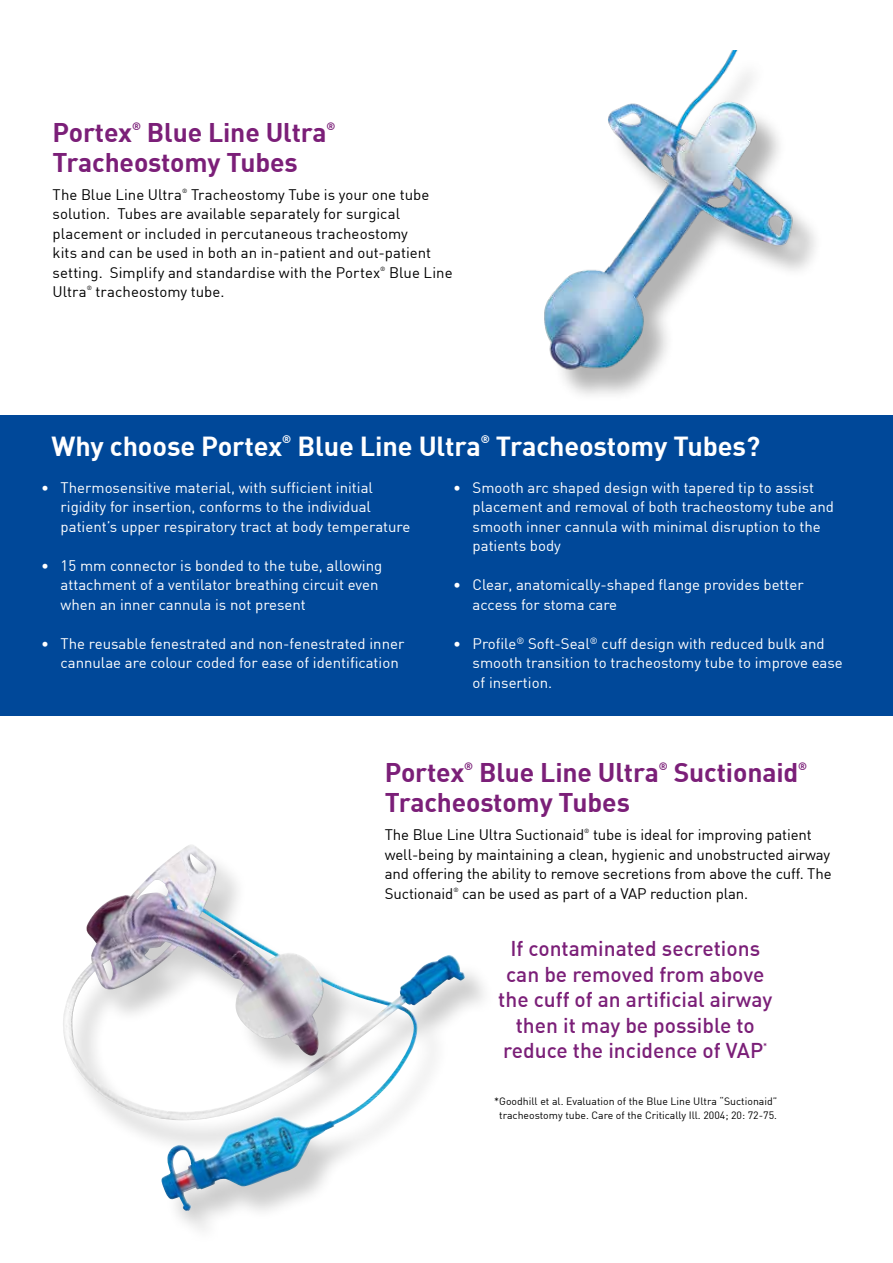
<style>
.page{position:relative;width:893px;height:1263px;background:#fff}
.page>*{position:absolute;margin:0;border:0;box-sizing:border-box;transform-origin:0 0}
.t1{font:700 27px "DIN";letter-spacing:-.005em;color:#fff}
.t2{font:700 26.4px "DIN";letter-spacing:-.005em;color:#7b1f78}
.t3{font:500 21px/25.5px "DIN";color:#7b1f78;text-align:center}
.t4{font:15px/19.5px "DIN";color:#fff}
.t5{font:15px/19.5px "DIN";letter-spacing:-.005em;color:#000}
.t6{font:700 10.8px "DIN";color:#fff}
.t7{font:700 10.65px "DIN";color:#7b1f78}
.t8{font:10.5px/13.5px "DIN";color:#000;text-align:center}
.t9{font:500 8.4px "DIN";color:#7b1f78}
.t10{font:6px "DIN";color:#000}
</style>
<div class="page">
<div style="left:65px;top:850px;width:432px;height:395px;background:#000;opacity:.2"></div>
<img style="left:63px;top:845px;width:369px;height:366px">
<img style="left:544px;top:51px;width:272px;height:344px">
<div style="left:0;top:415px;width:893px;height:301px;background:#004899"></div>
<h2 class="t2" style="left:53px;top:115px;width:81px">Portex</h2>
<p class="t7" style="left:132px;top:119px;width:10px">®</p>
<h2 class="t2" style="left:147px;top:115px;width:181px">Blue Line Ultra</h2>
<p class="t7" style="left:327px;top:119px;width:10px">®</p>
<h2 class="t2" style="left:53px;top:145px;width:247px">Tracheostomy Tubes</h2>
<p class="t5" style="left:53px;top:184px;width:131px">The Blue Line Ultra</p>
<p class="t10" style="left:182px;top:187px;width:7px">®</p>
<p class="t5" style="left:53px;top:184px;width:380px;text-indent:138px">Tracheostomy Tube is your one tube solution. Tubes are available separately for surgical placement or included in percutaneous tracheostomy kits and can be used in both an in-patient and out-patient setting. Simplify and standardise with the Portex</p>
<p class="t10" style="left:380px;top:265px;width:7px">®</p>
<p class="t5" style="left:389px;top:262px;width:65px">Blue Line</p>
<p class="t5" style="left:53px;top:282px;width:36px">Ultra</p>
<p class="t10" style="left:87px;top:284px;width:7px">®</p>
<p class="t5" style="left:96px;top:282px;width:130px">tracheostomy tube.</p>
<h1 class="t1" style="left:52px;top:428px;width:232px">Why choose Portex</h1>
<p class="t6" style="left:282px;top:432px;width:11px">®</p>
<h1 class="t1" style="left:297px;top:428px;width:185px">Blue Line Ultra</h1>
<p class="t6" style="left:481px;top:432px;width:11px">®</p>
<h1 class="t1" style="left:496px;top:428px;width:266px">Tracheostomy Tubes?</h1>
<p class="t4" style="left:61px;top:477px;width:351px;text-indent:-20px">• Thermosensitive material, with sufficient initial rigidity for insertion, conforms to the individual patient’s upper respiratory tract at body temperature</p>
<p class="t4" style="left:61px;top:555px;width:323px;text-indent:-20px">• 15 mm connector is bonded to the tube, allowing attachment of a ventilator breathing circuit even when an inner cannula is not present</p>
<p class="t4" style="left:61px;top:633px;width:345px;text-indent:-20px">• The reusable fenestrated and non-fenestrated inner cannulae are colour coded for ease of identification</p>
<p class="t4" style="left:473px;top:477px;width:363px;text-indent:-20px">• Smooth arc shaped design with tapered tip to assist placement and removal of both tracheostomy tube and smooth inner cannula with minimal disruption to the patients body</p>
<p class="t4" style="left:473px;top:575px;width:333px;text-indent:-20px">• Clear, anatomically-shaped flange provides better access for stoma care</p>
<p class="t4" style="left:473px;top:633px;width:372px;text-indent:-20px">• Profile<sup>®</sup> Soft-Seal<sup>®</sup> cuff design with reduced bulk and smooth transition to tracheostomy tube to improve ease of insertion.</p>
<h2 class="t2" style="left:385px;top:755px;width:81px">Portex</h2>
<p class="t7" style="left:464px;top:760px;width:10px">®</p>
<h2 class="t2" style="left:479px;top:755px;width:181px">Blue Line Ultra</h2>
<p class="t7" style="left:659px;top:760px;width:10px">®</p>
<h2 class="t2" style="left:674px;top:755px;width:126px">Suctionaid</h2>
<p class="t7" style="left:798px;top:760px;width:10px">®</p>
<h2 class="t2" style="left:385px;top:785px;width:247px">Tracheostomy Tubes</h2>
<p class="t5" style="left:385px;top:825px;width:201px">The Blue Line Ultra Suctionaid</p>
<p class="t10" style="left:584px;top:827px;width:7px">®</p>
<p class="t5" style="left:385px;top:825px;width:448px;text-indent:208px">tube is ideal for improving patient well-being by maintaining a clean, hygienic and unobstructed airway and offering the ability to remove secretions from above the cuff. The Suctionaid</p>
<p class="t10" style="left:453px;top:886px;width:7px">®</p>
<p class="t5" style="left:462px;top:883px;width:288px">can be used as part of a VAP reduction plan.</p>
<h3 class="t3" style="left:498px;top:935px;width:276px">If contaminated secretions can be removed from above the cuff of an artificial airway then it may be possible to reduce the incidence of VAP</h3>
<p class="t9" style="left:763px;top:1040px;width:6px">*</p>
<p class="t8" style="left:494px;top:1094px;width:285px">*Goodhill et al. Evaluation of the Blue Line Ultra “Suctionaid” tracheostomy tube. Care of the Critically Ill. 2004; 20: 72-75.</p>
</div>
